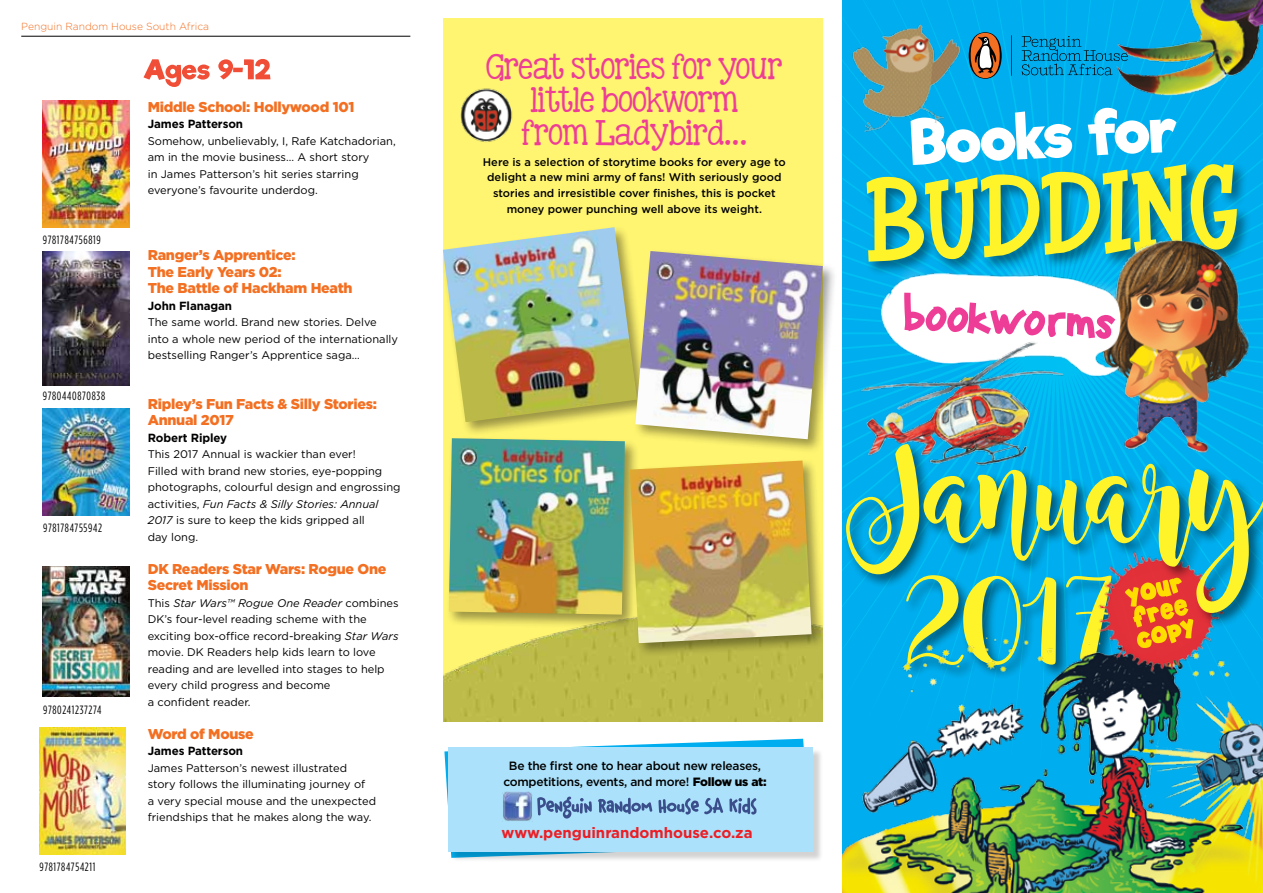
<style>
.page{position:relative;width:1263px;height:893px;background:#fff}
.page>*{position:absolute;margin:0;border:0;box-sizing:border-box;transform-origin:0 0}
.t1{font:30px/33px "KG Be Still And Know";letter-spacing:-.01em;color:#ee3d96;text-align:center}
.t2{font:700 15px "Gotham";color:#ed1d24}
.t3{font:900 14.25px/16.5px "Gotham";letter-spacing:-.02em;color:#f36f21}
.t4{font:500 12px/16.5px "Gotham";letter-spacing:-.02em;color:#000;text-align:center}
.t5{font:12px "Gotham Condensed";letter-spacing:.055em;color:#000}
.t6{font:700 11.7px "Gotham";letter-spacing:-.01em;color:#000}
.t7{font:11.1px/16.5px "Gotham";color:#000}
.t8{font:500 11.1px/15.8px "Gotham";color:#000;text-align:center}
.t9{font:300 10.2px "Gotham";color:#f36f21}
.s1{font-style:italic}
.s2{font-weight:900}
</style>
<div class="page">
<img style="left:444px;top:18px;width:379px;height:704px">
<img style="left:1028px;top:0;width:235px;height:64px">
<hr style="left:21px;top:36px;width:389px;height:1px;background:#000">
<img style="left:43px;top:101px;width:86px;height:126px">
<img style="left:43px;top:409px;width:87px;height:107px">
<img style="left:43px;top:567px;width:87px;height:129px">
<div style="left:440px;top:225px;width:212px;height:211px;background:#000;opacity:.4"></div>
<img style="left:443px;top:227px;width:194px;height:195px">
<div style="left:633px;top:249px;width:204px;height:205px;background:#000;opacity:.4"></div>
<img style="left:635px;top:251px;width:188px;height:188px">
<div style="left:446px;top:435px;width:194px;height:195px;background:#000;opacity:.4"></div>
<img style="left:449px;top:438px;width:176px;height:177px">
<div style="left:627px;top:458px;width:199px;height:200px;background:#000;opacity:.4"></div>
<img style="left:630px;top:461px;width:182px;height:182px">
<img style="left:43px;top:252px;width:86px;height:133px">
<img style="left:39px;top:728px;width:87px;height:126px">
<svg style="left:443px;top:719px;width:376px;height:133px"></svg>
<div style="left:450px;top:748px;width:373px;height:114px;background:#000;opacity:.18"></div>
<div style="left:449px;top:747px;width:364px;height:104px;background:#abe1fa"></div>
<img style="left:854px;top:64px;width:409px;height:268px">
<img style="left:842px;top:0;width:151px;height:136px">
<img style="left:842px;top:332px;width:421px;height:561px">
<img style="left:1068px;top:628px;width:195px;height:102px">
<svg style="left:1125px;top:628px;width:68px;height:20px"></svg>
<img style="left:443px;top:53px;width:106px;height:95px">
<img style="left:830px;top:334px;width:263px;height:151px">
<div style="left:843px;top:442px;width:420px;height:186px;background:#000;opacity:.5"></div>
<svg style="left:846px;top:444px;width:417px;height:169px;background:#4bafa5"></svg>
<svg style="left:1011px;top:35px;width:117px;height:41px;background:#0198d0"></svg>
<svg style="left:969px;top:32px;width:33px;height:47px"></svg>
<svg style="left:970px;top:33px;width:30px;height:45px"></svg>
<svg style="left:867px;top:108px;width:370px;height:235px"></svg>
<svg style="left:144px;top:59px;width:126px;height:28px"></svg>
<img style="left:502px;top:791px;width:30px;height:30px">
<svg style="left:537px;top:797px;width:219px;height:21px"></svg>
<p class="t9" style="left:21px;top:20px;width:189px">Penguin Random House South Africa</p>
<p class="t5" style="left:43px;top:233px;width:59px">9781784756819</p>
<p class="t5" style="left:43px;top:389px;width:64px">9780440870838</p>
<p class="t5" style="left:43px;top:521px;width:60px">9781784755942</p>
<p class="t5" style="left:43px;top:703px;width:60px">9780241237274</p>
<p class="t5" style="left:40px;top:860px;width:58px">9781784754211</p>
<p class="t3" style="left:148px;top:98px;width:208px">Middle School: Hollywood 101</p>
<p class="t6" style="left:148px;top:116px;width:97px">James Patterson</p>
<p class="t7" style="left:148px;top:132px;width:250px">Somehow, unbelievably, I, Rafe Katchadorian, am in the movie business… A short story<br>in James Patterson’s hit series starring everyone’s favourite underdog.</p>
<p class="t3" style="left:148px;top:247px;width:206px">Ranger’s Apprentice:<br>The Early Years 02:<br>The Battle of Hackham Heath</p>
<p class="t6" style="left:148px;top:298px;width:86px">John Flanagan</p>
<p class="t7" style="left:148px;top:314px;width:252px">The same world. Brand new stories. Delve into a whole new period of the internationally bestselling Ranger’s Apprentice saga…</p>
<p class="t3" style="left:148px;top:395px;width:231px">Ripley’s Fun Facts &amp; Silly Stories:<br>Annual 2017</p>
<p class="t6" style="left:148px;top:430px;width:81px">Robert Ripley</p>
<p class="t7" style="left:148px;top:446px;width:254px">This 2017 Annual is wackier than ever!<br>Filled with brand new stories, eye-popping photographs, colourful design and engrossing activities, <span class="s1">Fun Facts &amp; Silly Stories: Annual 2017</span> is sure to keep the kids gripped all<br>day long.</p>
<p class="t3" style="left:148px;top:560px;width:240px">DK Readers Star Wars: Rogue One<br>Secret Mission</p>
<p class="t7" style="left:148px;top:594px;width:252px">This <span class="s1">Star Wars™ Rogue One Reader</span> combines DK’s four-level reading scheme with the exciting box-office record-breaking <span class="s1">Star Wars </span>movie. DK Readers help kids learn to love reading and are levelled into stages to help every child progress and become<br>a confident reader.</p>
<p class="t3" style="left:148px;top:725px;width:108px">Word of Mouse</p>
<p class="t6" style="left:148px;top:743px;width:97px">James Patterson</p>
<p class="t7" style="left:148px;top:759px;width:230px">James Patterson’s newest illustrated story follows the illuminating journey of<br>a very special mouse and the unexpected friendships that he makes along the way.</p>
<h1 class="t1" style="left:486px;top:50px;width:297px">Great stories for your little bookworm<br>from Ladybird...</h1>
<p class="t8" style="left:483px;top:154px;width:304px">Here is a selection of storytime books for every age to delight a new mini army of fans! With seriously good stories and irresistible cover finishes, this is pocket money power punching well above its weight.</p>
<p class="t4" style="left:503px;top:757px;width:265px">Be the first one to hear about new releases, competitions, events, and more! <span class="s2">Follow us at:</span></p>
<h2 class="t2" style="left:502px;top:823px;width:252px">www.penguinrandomhouse.co.za</h2>
</div>
